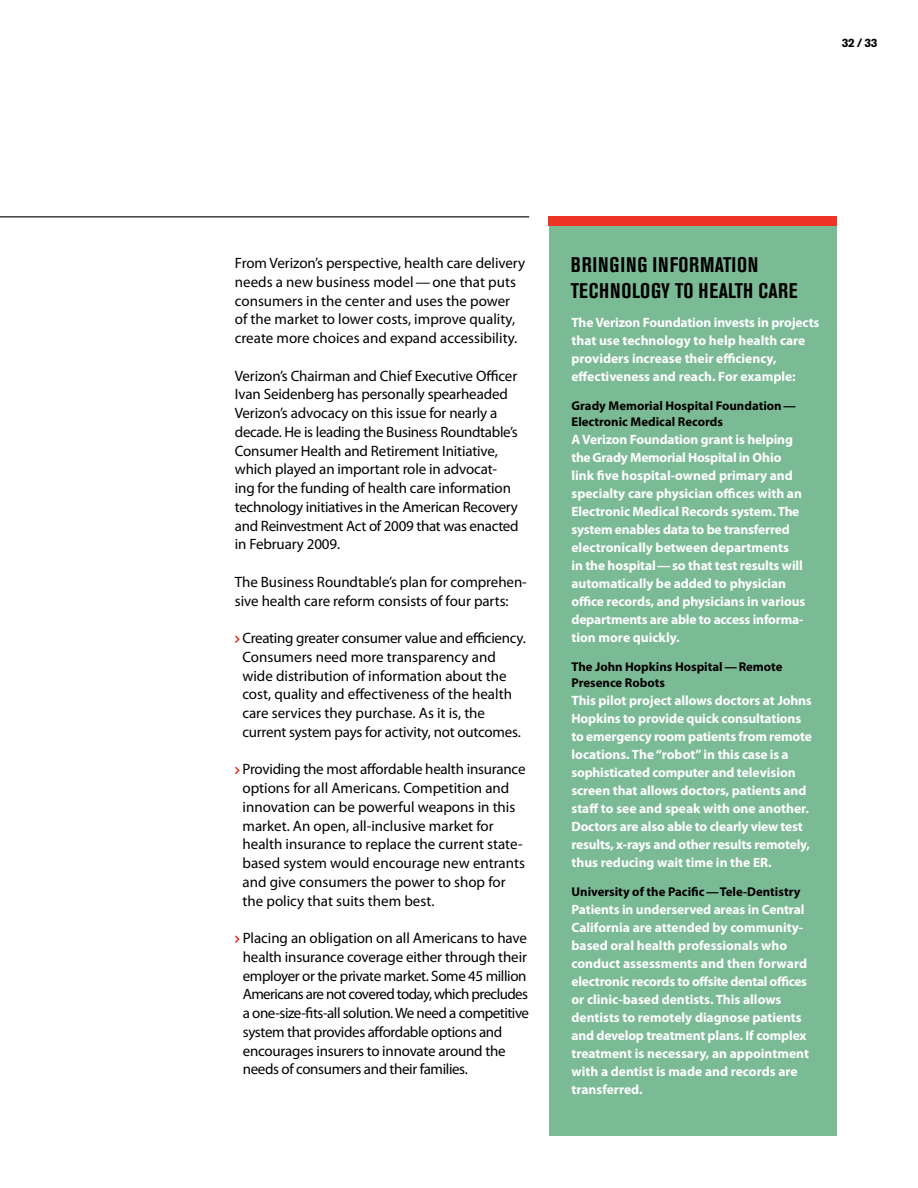
<style>
.page{position:relative;width:918px;height:1188px;background:#fff}
.page>*{position:absolute;margin:0;border:0;box-sizing:border-box;transform-origin:0 0}
._02_Side_Bar_Header{font:700 condensed 21px/25.5px "Akzidenz Grotesk BE";letter-spacing:.035em;color:#000}
._02_Main_Text{font:15px/18.8px "Myriad Pro";letter-spacing:-.01em;color:#000}
._02_Side_Bar{font:700 13.5px/18px "Myriad Pro";letter-spacing:-.01em;color:#fff}
._01_Text_Header{font:700 12.75px/16.5px "Myriad Pro";color:#000}
.t1{font:700 12px "Akzidenz Grotesk BE";color:#000}
</style>
<div class="page">
<svg style="left:235px;top:635px;width:5px;height:8px"></svg>
<svg style="left:235px;top:766px;width:5px;height:9px"></svg>
<svg style="left:235px;top:935px;width:5px;height:8px"></svg>
<hr style="left:0;top:216px;width:529px;height:1px;background:#000">
<div style="left:549px;top:225px;width:288px;height:911px;background:#7aba95"></div>
<div style="left:549px;top:216px;width:288px;height:10px;background:#ee3424"></div>
<p class="t1" style="left:842px;top:36px;width:37px">32 / 33</p>
<p class="_02_Main_Text" style="left:235px;top:253px;width:292px">From Verizon’s perspective, health care delivery needs a new business model—one that puts consumers in the center and uses the power of the market to lower costs, improve quality, create more choices and expand accessibility.</p>
<p class="_02_Main_Text" style="left:235px;top:366px;width:285px">Verizon’s Chairman and Chief Executive Officer Ivan Seidenberg has personally spearheaded Verizon’s advocacy on this issue for nearly a decade. He is leading the Business Roundtable’s Consumer Health and Retirement Initiative, which played an important role in advocat&shy;ing for the funding of health care information technology initiatives in the American Recovery and Reinvestment Act of 2009 that was enacted in February 2009.</p>
<p class="_02_Main_Text" style="left:235px;top:572px;width:294px">The Business Roundtable’s plan for comprehen&shy;sive health care reform consists of four parts:</p>
<p class="_02_Main_Text" style="left:242px;top:628px;width:285px">Creating greater consumer value and efficiency.<br>Consumers need more transparency and wide distribution of information about the cost, quality and effectiveness of the health care services they purchase. As it is, the current system pays for activity, not outcomes.</p>
<p class="_02_Main_Text" style="left:243px;top:760px;width:285px">Providing the most affordable health insurance options for all Americans. Competition and innovation can be powerful weapons in this market. An open, all-inclusive market for health insurance to replace the current state&shy;based system would encourage new entrants and give consumers the power to shop for the policy that suits them best.</p>
<p class="_02_Main_Text" style="left:243px;top:928px;width:288px">Placing an obligation on all Americans to have health insurance coverage either through their employer or the private market. Some 45 million Americans are not covered today, which precludes a one-size-fits-all solution. We need a competitive system that provides affordable options and encourages insurers to innovate around the needs of consumers and their families.</p>
<p class="_02_Side_Bar_Header" style="left:571px;top:253px;width:228px">BRINGING INFORMATION<br>TECHNOLOGY TO HEALTH CARE</p>
<p class="_02_Side_Bar" style="left:572px;top:313px;width:249px">The Verizon Foundation invests in projects that use technology to help health care providers increase their efficiency, effectiveness and reach. For example:</p>
<p class="_01_Text_Header" style="left:572px;top:397px;width:226px">Grady Memorial Hospital Foundation—<br>Electronic Medical Records</p>
<p class="_02_Side_Bar" style="left:572px;top:430px;width:235px">A Verizon Foundation grant is helping the Grady Memorial Hospital in Ohio link five hospital-owned primary and specialty care physician offices with an Electronic Medical Records system. The system enables data to be transferred electronically between departments<br>in the hospital—so that test results will automatically be added to physician office records, and physicians in various departments are able to access informa&shy;tion more quickly.</p>
<p class="_01_Text_Header" style="left:572px;top:658px;width:213px">The John Hopkins Hospital—Remote<br>Presence Robots</p>
<p class="_02_Side_Bar" style="left:572px;top:691px;width:242px">This pilot project allows doctors at Johns Hopkins to provide quick consultations to emergency room patients from remote locations. The “robot” in this case is a sophisticated computer and television screen that allows doctors, patients and staff to see and speak with one another.<br>Doctors are also able to clearly view test results, x-rays and other results remotely, thus reducing wait time in the ER.</p>
<p class="_01_Text_Header" style="left:572px;top:883px;width:230px">University of the Pacific—Tele-Dentistry</p>
<p class="_02_Side_Bar" style="left:572px;top:900px;width:239px">Patients in underserved areas in Central California are attended by community&shy;based oral health professionals who conduct assessments and then forward electronic records to offsite dental offices or clinic-based dentists. This allows dentists to remotely diagnose patients and develop treatment plans. If complex treatment is necessary, an appointment with a dentist is made and records are transferred.</p>
</div>
